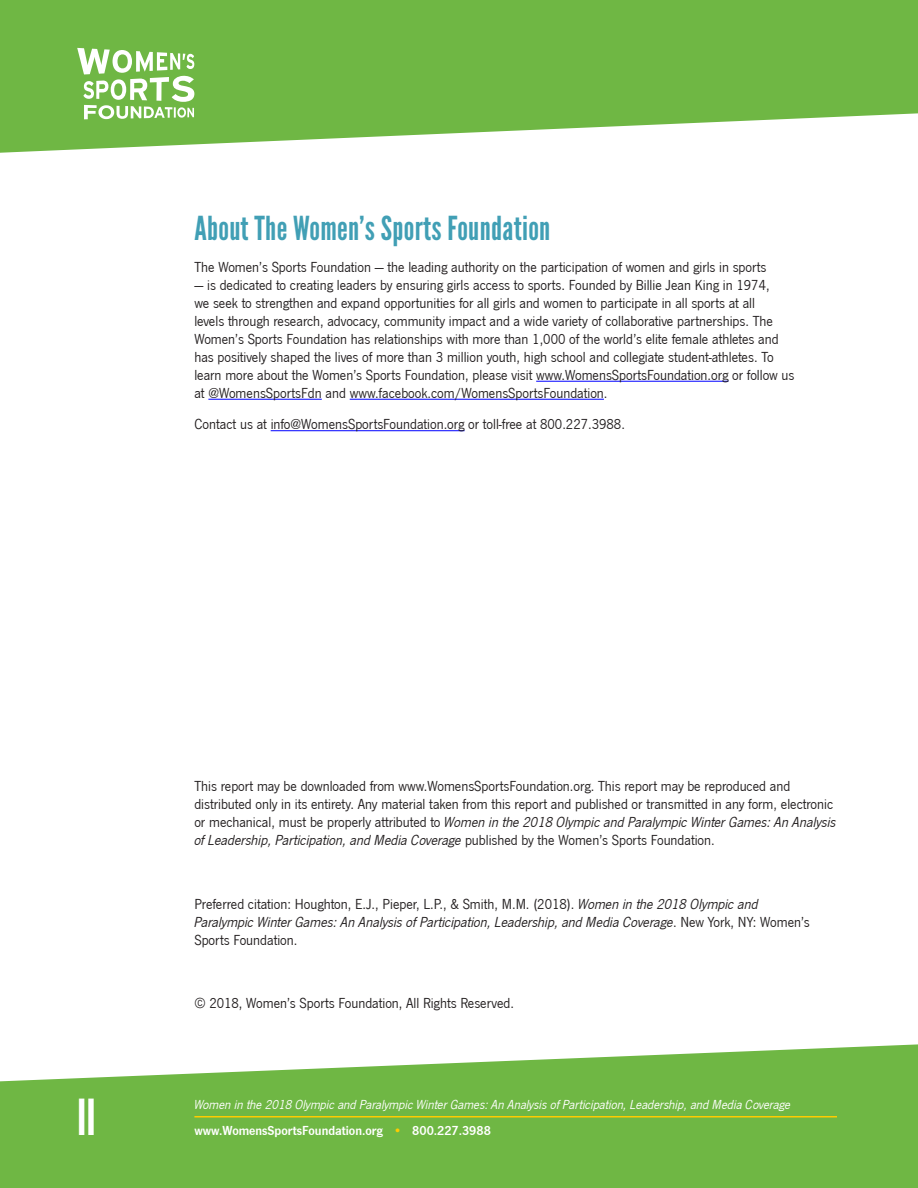
<style>
.page{position:relative;width:918px;height:1188px;background:#fff}
.page>*{position:absolute;margin:0;border:0;box-sizing:border-box;transform-origin:0 0}
.t1{font:49.5px "League Gothic";color:#fff}
.section_subhead_not{font:33px "League Gothic";letter-spacing:.01em;color:#419fb5}
.Inside_cover_small_t{font:15px/18px "News Got";color:#231f20}
.Inside_cover_small_t-2{font:italic 15px/18px "News Got";color:#231f20}
.t2{font:italic 13.5px "News Got";color:#fff}
.t3{font:13.5px "News Got Dem";color:#fff}
.s1{font-style:italic}
.s2{font-style:normal}
.s3{color:#fc0}
</style>
<div class="page">
<svg style="left:0;top:0;width:918px;height:153px;background:#82c05d"></svg>
<svg style="left:0;top:1044px;width:918px;height:144px;background:#82c05c"></svg>
<svg style="left:77px;top:48px;width:117px;height:71px"></svg>
<hr style="left:194px;top:1116px;width:643px;height:2px;background:#fc0">
<hr style="left:536px;top:381px;width:192px;height:1px;background:#00f">
<hr style="left:208px;top:399px;width:114px;height:1px;background:#00f">
<hr style="left:350px;top:399px;width:254px;height:1px;background:#00f">
<hr style="left:271px;top:430px;width:194px;height:1px;background:#00f">
<p class="section_subhead_not" style="left:194px;top:210px;width:357px">About The Women’s Sports Foundation</p>
<p class="Inside_cover_small_t" style="left:194px;top:258px;width:574px">The Women’s Sports Foundation — the leading authority on the participation of women and girls in sports</p>
<p class="Inside_cover_small_t" style="left:194px;top:276px;width:601px">— is dedicated to creating leaders by ensuring girls access to sports. Founded by Billie Jean King in 1974,<br>we seek to strengthen and expand opportunities for all girls and women to participate in all sports at all<br>levels through research, advocacy, community impact and a wide variety of collaborative partnerships. The Women’s Sports Foundation has relationships with more than 1,000 of the world’s elite female athletes and has positively shaped the lives of more than 3 million youth, high school and collegiate student-athletes. To learn more about the Women’s Sports Foundation, please visit www.WomensSportsFoundation.org or follow us at @WomensSportsFdn and www.facebook.com/WomensSportsFoundation.</p>
<p class="Inside_cover_small_t" style="left:194px;top:416px;width:432px">Contact us at info@WomensSportsFoundation.org or toll-free at 800.227.3988.</p>
<h1 class="t1" style="left:77px;top:1089px;width:9px">ii</h1>
<p class="Inside_cover_small_t" style="left:194px;top:777px;width:643px">This report may be downloaded from www.WomensSportsFoundation.org. This report may be reproduced and distributed only in its entirety. Any material taken from this report and published or transmitted in any form, electronic or mechanical, must be properly attributed to <span class="s1">Women in the 2018 Olympic and Paralympic Winter Games: An Analysis of Leadership, Participation, and Media Coverage</span> published by the Women’s Sports Foundation.</p>
<p class="Inside_cover_small_t-2" style="left:194px;top:896px;width:617px"><span class="s2">Preferred citation: Houghton, E.J., Pieper, L.P., &amp; Smith, M.M. (2018).</span> Women in the 2018 Olympic and<br>Paralympic Winter Games: An Analysis of Participation, Leadership, and Media Coverage<span class="s2">. New York, NY: Women’s<br>Sports Foundation.</span></p>
<p class="Inside_cover_small_t" style="left:194px;top:995px;width:321px">© 2018, Women’s Sports Foundation, All Rights Reserved.</p>
<p class="t2" style="left:194px;top:1097px;width:598px">Women in the 2018 Olympic and Paralympic Winter Games: An Analysis of Participation, Leadership, and Media Coverage</p>
<p class="t3" style="left:194px;top:1123px;width:298px">www.WomensSportsFoundation.org <span class="s3">•</span> 800.227.3988</p>
</div>
